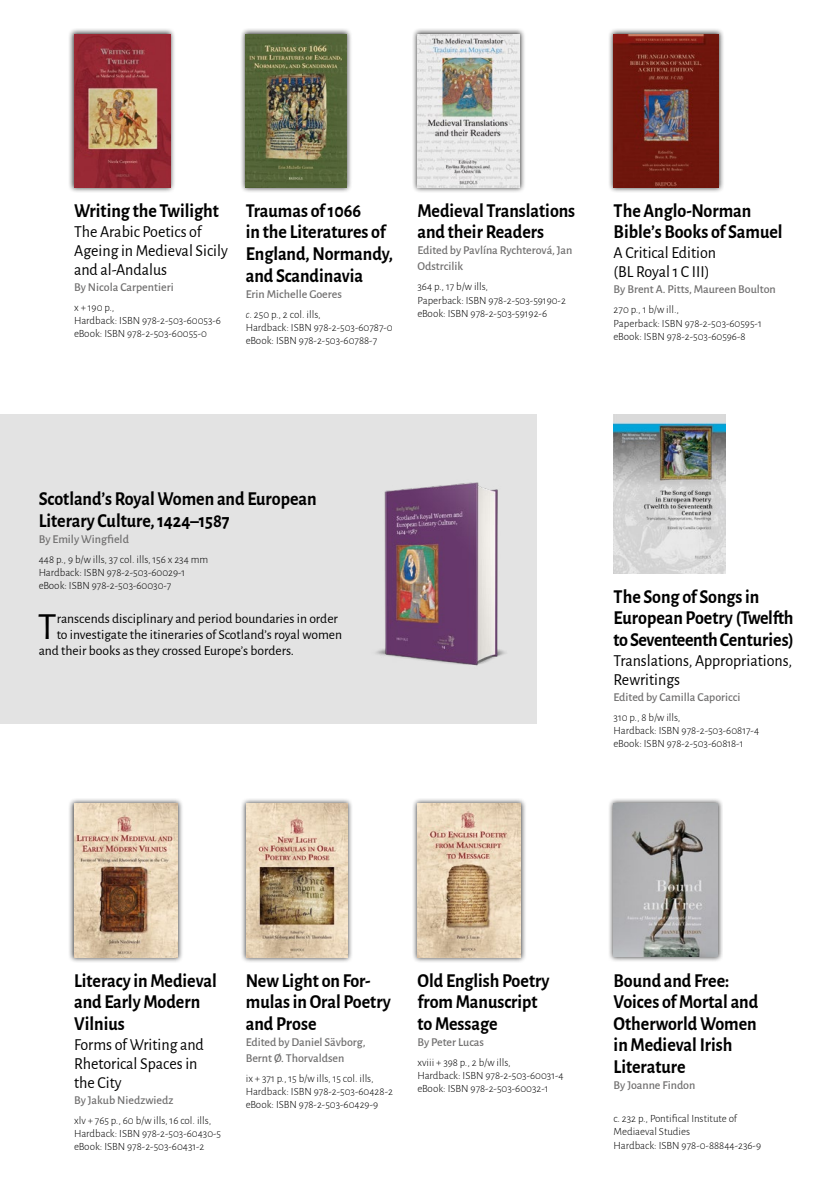
<style>
.page{position:relative;width:840px;height:1191px;background:#fff}
.page>*{position:absolute;margin:0;border:0;box-sizing:border-box;transform-origin:0 0}
.t1{font:38.6px "Alegreya Sans";color:#000}
.t2{font:700 19.8px/21.6px "Alegreya Sans";color:#000;scale:.91 1}
.t3{font:16.8px/19.2px "Alegreya Sans";color:#000;scale:.95 1}
.t4{font:13.6px "Alegreya Sans";color:#000}
.t5{font:500 12px/16px "Alegreya Sans";color:#706f6f}
.t6{font:300 11px/13.2px "Alegreya Sans";color:#000}
.s1{font-style:italic}
</style>
<div class="page">
<div style="left:240px;top:797px;width:113px;height:166px;background:#000;opacity:.75"></div>
<img style="left:246px;top:804px;width:101px;height:153px">
<div style="left:68px;top:797px;width:115px;height:166px;background:#000;opacity:.75"></div>
<img style="left:74px;top:804px;width:103px;height:153px">
<div style="left:411px;top:797px;width:115px;height:166px;background:#000;opacity:.75"></div>
<img style="left:417px;top:804px;width:103px;height:153px">
<div style="left:607px;top:28px;width:117px;height:165px;background:#000;opacity:.75"></div>
<img style="left:613px;top:34px;width:104px;height:153px">
<div style="left:240px;top:28px;width:112px;height:165px;background:#000;opacity:.75"></div>
<img style="left:246px;top:34px;width:100px;height:153px">
<div style="left:68px;top:28px;width:108px;height:165px;background:#000;opacity:.75"></div>
<img style="left:74px;top:34px;width:96px;height:153px">
<div style="left:411px;top:28px;width:115px;height:165px;background:#000;opacity:.75"></div>
<img style="left:417px;top:34px;width:102px;height:153px">
<div style="left:0;top:415px;width:536px;height:309px;background:#e3e3e3"></div>
<div style="left:607px;top:797px;width:115px;height:165px;background:#000;opacity:.75"></div>
<img style="left:613px;top:804px;width:104px;height:152px">
<img style="left:613px;top:414px;width:112px;height:159px">
<img style="left:376px;top:482px;width:129px;height:184px">
<h2 class="t2" style="left:74px;top:198px;width:160px">Writing the Twilight</h2>
<h3 class="t3" style="left:74px;top:221px;width:163px">The Arabic Poetics of<br>Ageing in Medieval Sicily and al-Andalus</h3>
<p class="t5" style="left:74px;top:278px;width:101px">By Nicola Carpentieri</p>
<p class="t6" style="left:74px;top:300px;width:148px">x + 190 p.,<br>Hardback: ISBN 978-2-503-60053-6 eBook: ISBN 978-2-503-60055-0</p>
<h2 class="t2" style="left:246px;top:198px;width:163px">Traumas of 1066<br>in the Literatures of<br>England, Normandy, and Scandinavia</h2>
<p class="t5" style="left:246px;top:285px;width:98px">Erin Michelle Goeres</p>
<p class="t6" style="left:246px;top:307px;width:148px"><span class="s1">c</span>. 250 p., 2 col. ills,<br>Hardback: ISBN 978-2-503-60787-0 eBook: ISBN 978-2-503-60788-7</p>
<h2 class="t2" style="left:417px;top:198px;width:175px">Medieval Translations and their Readers</h2>
<p class="t5" style="left:417px;top:242px;width:156px">Edited by Pavlína Rychterová, Jan<br>Odstrcilik</p>
<p class="t6" style="left:417px;top:280px;width:150px">364 p., 17 b/w ills,<br>Paperback: ISBN 978-2-503-59190-2 eBook: ISBN 978-2-503-59192-6</p>
<h2 class="t2" style="left:613px;top:198px;width:187px">The Anglo-Norman<br>Bible’s Books of Samuel</h2>
<h3 class="t3" style="left:613px;top:242px;width:109px">A Critical Edition (BL Royal 1 C III)</h3>
<p class="t5" style="left:613px;top:281px;width:163px">By Brent A. Pitts, Maureen Boulton</p>
<p class="t6" style="left:613px;top:303px;width:149px">270 p., 1 b/w ill.,<br>Paperback: ISBN 978-2-503-60595-1 eBook: ISBN 978-2-503-60596-8</p>
<h2 class="t2" style="left:39px;top:487px;width:307px">Scotland’s Royal Women and European<br>Literary Culture, 1424–1587</h2>
<p class="t5" style="left:39px;top:530px;width:92px">By Emily Wingfield</p>
<p class="t6" style="left:39px;top:552px;width:171px">448 p., 9 b/w ills, 37 col. ills, 156 x 234 mm<br>Hardback: ISBN 978-2-503-60029-1 eBook: ISBN 978-2-503-60030-7</p>
<h1 class="t1" style="left:38px;top:600px;width:20px">T</h1>
<p class="t4" style="left:57px;top:609px;width:282px">ranscends disciplinary and period boundaries in order</p>
<p class="t4" style="left:57px;top:625px;width:287px">to investigate the itineraries of Scotland’s royal women</p>
<p class="t4" style="left:39px;top:641px;width:257px">and their books as they crossed Europe’s borders.</p>
<h2 class="t2" style="left:613px;top:584px;width:200px">The Song of Songs in<br>European Poetry (Twelfth to Seventeenth Centuries)</h2>
<h3 class="t3" style="left:613px;top:650px;width:189px">Translations, Appropriations,<br>Rewritings</h3>
<p class="t5" style="left:613px;top:688px;width:128px">Edited by Camilla Caporicci</p>
<p class="t6" style="left:613px;top:710px;width:147px">310 p., 8 b/w ills,<br>Hardback: ISBN 978-2-503-60817-4 eBook: ISBN 978-2-503-60818-1</p>
<h2 class="t2" style="left:74px;top:968px;width:158px">Literacy in Medieval and Early Modern<br>Vilnius</h2>
<h3 class="t3" style="left:74px;top:1033px;width:138px">Forms of Writing and<br>Rhetorical Spaces in the City</h3>
<p class="t5" style="left:74px;top:1091px;width:101px">By Jakub Niedzwiedz</p>
<p class="t6" style="left:74px;top:1113px;width:148px">xlv + 765 p., 60 b/w ills, 16 col. ills,<br>Hardback: ISBN 978-2-503-60430-5 eBook: ISBN 978-2-503-60431-2</p>
<h2 class="t2" style="left:246px;top:968px;width:161px">New Light on For&shy;mulas in Oral Poetry and Prose</h2>
<p class="t5" style="left:246px;top:1033px;width:121px">Edited by Daniel Sävborg,<br>Bernt Ø. Thorvaldsen</p>
<p class="t6" style="left:246px;top:1071px;width:149px">ix + 371 p., 15 b/w ills, 15 col. ills,<br>Hardback: ISBN 978-2-503-60428-2 eBook: ISBN 978-2-503-60429-9</p>
<h2 class="t2" style="left:417px;top:968px;width:146px">Old English Poetry from Manuscript to Message</h2>
<p class="t5" style="left:417px;top:1033px;width:68px">By Peter Lucas</p>
<p class="t6" style="left:417px;top:1055px;width:148px">xviii + 398 p., 2 b/w ills,<br>Hardback: ISBN 978-2-503-60031-4 eBook: ISBN 978-2-503-60032-1</p>
<h2 class="t2" style="left:613px;top:968px;width:160px">Bound and Free:<br>Voices of Mortal and<br>Otherworld Women in Medieval Irish<br>Literature</h2>
<p class="t5" style="left:613px;top:1076px;width:83px">By Joanne Findon</p>
<p class="t6" style="left:613px;top:1111px;width:149px">c. 232 p., Pontifical Institute of<br>Mediaeval Studies<br>Hardback: ISBN 978-0-88844-236-9</p>
</div>
